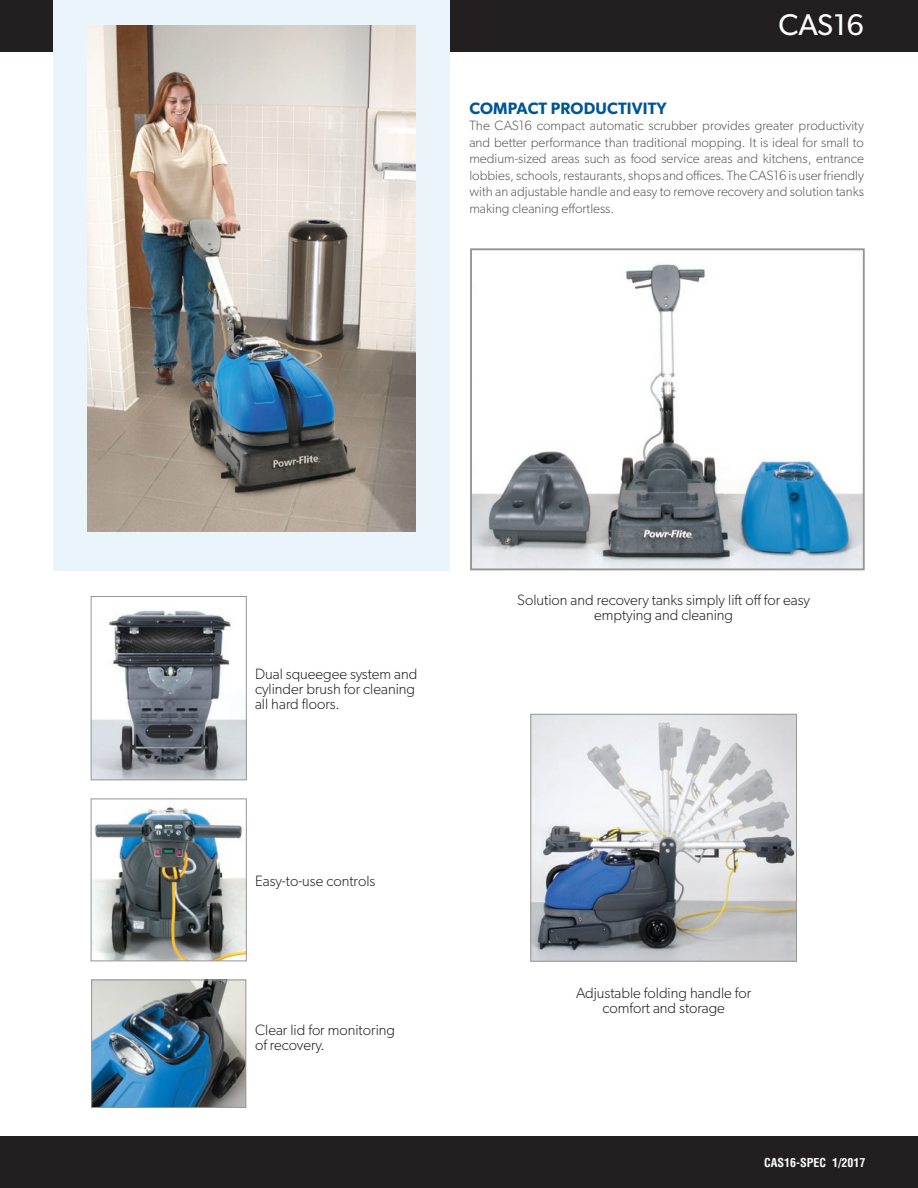
<style>
.page{position:relative;width:918px;height:1188px;background:#fff}
.page>*{position:absolute;margin:0;border:0;box-sizing:border-box;transform-origin:0 0}
.t1{font:30px "Gibson";color:#fff}
.t2{font:600 16.5px "Gibson";letter-spacing:.01em;color:#005595}
.t3{font:300 15px/15px "Gibson";color:#231f20}
.t4{font:300 13.5px/16.5px "Gibson";color:#57585a;text-align:justify}
.t5{font:700 condensed 12px "Helvetica";color:#fff}
</style>
<div class="page">
<div style="left:0;top:0;width:918px;height:52px;background:#231f20"></div>
<div style="left:0;top:1136px;width:918px;height:52px;background:#231f20"></div>
<div style="left:54px;top:0;width:396px;height:570px;background:#e9f4fb"></div>
<img style="left:88px;top:26px;width:328px;height:505px">
<img style="left:93px;top:806px;width:152px;height:153px">
<div style="left:91px;top:799px;width:156px;height:162px;border:1px solid #939598"></div>
<img style="left:93px;top:610px;width:152px;height:168px">
<div style="left:91px;top:596px;width:156px;height:184px;border:1px solid #939598"></div>
<img style="left:93px;top:982px;width:151px;height:124px">
<div style="left:91px;top:980px;width:155px;height:128px;border:1px solid #939598"></div>
<img style="left:473px;top:264px;width:389px;height:303px">
<div style="left:470px;top:248px;width:395px;height:322px;border:2px solid #939598"></div>
<img style="left:532px;top:716px;width:263px;height:244px">
<div style="left:530px;top:714px;width:267px;height:248px;border:1px solid #939598"></div>
<h1 class="t1" style="left:778px;top:7px;width:87px">CAS16</h1>
<p class="t2" style="left:469px;top:98px;width:199px">COMPACT PRODUCTIVITY</p>
<p class="t4" style="left:469px;top:117px;width:396px">The CAS16 compact automatic scrubber provides greater productivity and better performance than traditional mopping. It is ideal for small to medium-sized areas such as food service areas and kitchens, entrance lobbies, schools, restaurants, shops and offices. The CAS16 is user friendly with an adjustable handle and easy to remove recovery and solution tanks making cleaning effortless.</p>
<p class="t3" style="left:255px;top:667px;width:164px">Dual squeegee system and cylinder brush for cleaning all hard floors.</p>
<p class="t3" style="left:255px;top:873px;width:122px">Easy-to-use controls</p>
<p class="t3" style="left:255px;top:1022px;width:142px">Clear lid for monitoring of recovery.</p>
<p class="t3" style="left:517px;top:592px;width:294px;text-align:center">Solution and recovery tanks simply lift off for easy emptying and cleaning</p>
<p class="t3" style="left:576px;top:985px;width:177px;text-align:center">Adjustable folding handle for comfort and storage</p>
<p class="t5" style="left:764px;top:1155px;width:103px">CAS16-SPEC 1/2017</p>
</div>
